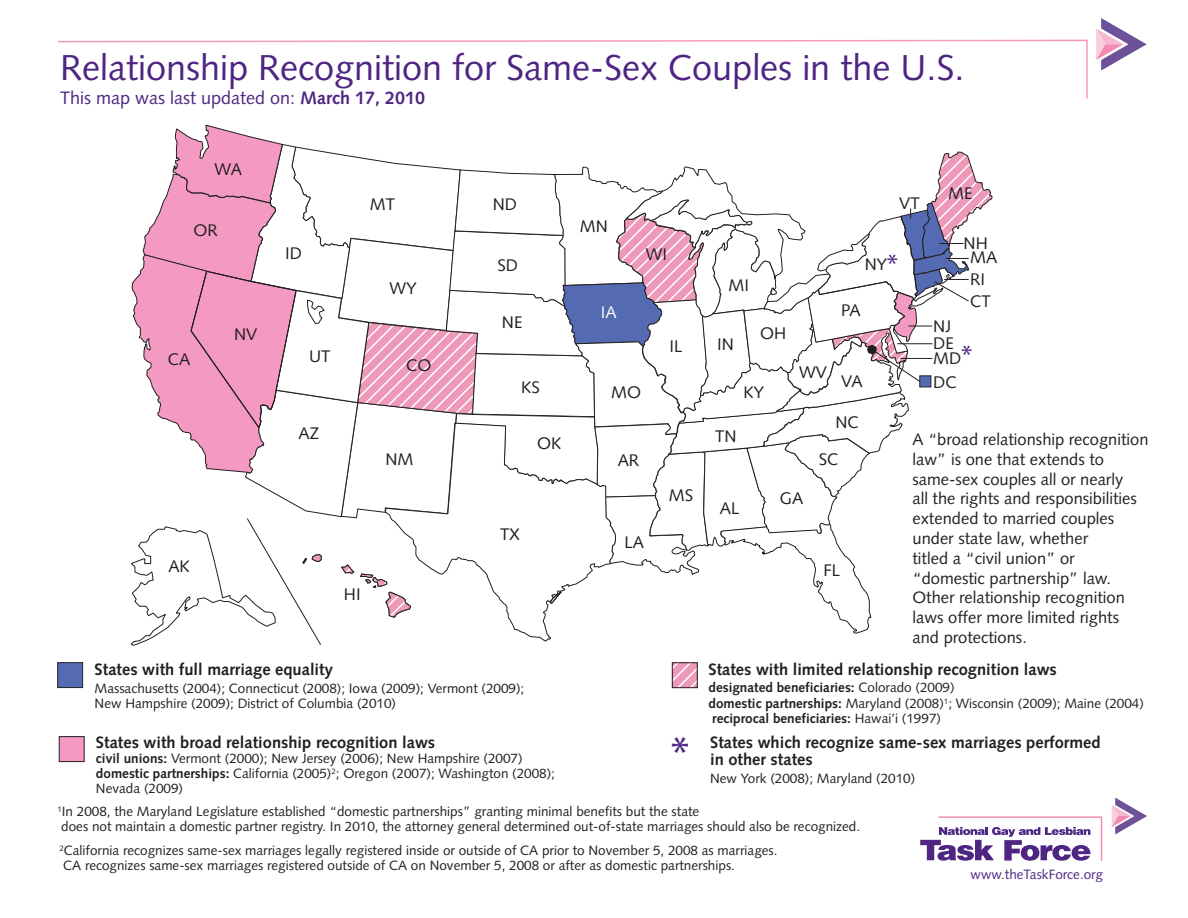
<style>
.page{position:relative;width:1188px;height:918px;background:#fff}
.page>*{position:absolute;margin:0;border:0;box-sizing:border-box;transform-origin:0 0}
.t1{font:45px "Myriad";color:#4e2582}
.t2{font:36px "Syntax";color:#4e2582}
.t3{font:27px "Myriad";color:#4e2582}
.t4{font:18px "Syntax";color:#4e2582}
.t5{font:16.8px/15px "Syntax";color:#231f20}
.t6{font:16.8px "Syntax";color:#fff}
.t7{font:16.5px/19.8px "Syntax";color:#231f20}
.t8{font:700 16.5px/16.5px "Syntax";color:#231f20}
.t9{font:13.5px/15px "Syntax";color:#231f20}
.t10{font:700 13.5px "Syntax";color:#231f20}
.t11{font:13.5px "Syntax";color:#4e2582}
.s1{font-weight:700}
.s2{font-family:"Myriad";font-size:27px;color:#4e2582}
.s3{font-weight:400}
</style>
<div class="page">
<div style="left:59px;top:736px;width:26px;height:26px;background:#f499c2;border:1px solid #231f20"></div>
<svg style="left:674px;top:664px;width:22px;height:22px"></svg>
<div style="left:672px;top:662px;width:26px;height:26px;border:1px solid #231f20"></div>
<div style="left:57px;top:662px;width:26px;height:26px;background:#546ab2;border:1px solid #231f20"></div>
<svg style="left:58px;top:39px;width:1030px;height:60px"></svg>
<svg style="left:131px;top:124px;width:862px;height:522px"></svg>
<svg style="left:920px;top:816px;width:183px;height:45px"></svg>
<svg style="left:1112px;top:798px;width:35px;height:36px"></svg>
<svg style="left:1096px;top:18px;width:51px;height:53px"></svg>
<h2 class="t2" style="left:60px;top:46px;width:906px">Relationship Recognition for Same-Sex Couples in the U.S.</h2>
<h3 class="t4" style="left:60px;top:87px;width:367px">This map was last updated on: <span class="s1">March 17, 2010</span></h3>
<p class="t5" style="left:215px;top:162px;width:29px">WA</p>
<p class="t5" style="left:370px;top:197px;width:27px">MT</p>
<p class="t5" style="left:493px;top:197px;width:26px">ND</p>
<p class="t5" style="left:899px;top:195px;width:22px">VT</p>
<p class="t5" style="left:948px;top:186px;width:26px">ME</p>
<p class="t5" style="left:194px;top:223px;width:26px">OR</p>
<p class="t5" style="left:234px;top:327px;width:25px">NV</p>
<p class="t5" style="left:285px;top:246px;width:18px">ID</p>
<p class="t5" style="left:168px;top:351px;width:24px">CA</p>
<p class="t5" style="left:309px;top:349px;width:23px">UT</p>
<p class="t5" style="left:390px;top:281px;width:29px">WY</p>
<p class="t5" style="left:406px;top:358px;width:27px">CO</p>
<p class="t5" style="left:580px;top:219px;width:29px">MN</p>
<p class="t5" style="left:497px;top:258px;width:22px">SD</p>
<p class="t5" style="left:646px;top:247px;width:23px">WI</p>
<p class="t5" style="left:729px;top:278px;width:22px">MI</p>
<h3 class="t3" style="left:887px;top:251px;width:13px">*</h3>
<p class="t5" style="left:865px;top:257px;width:24px">NY</p>
<p class="t5" style="left:964px;top:236px;width:26px">NH</p>
<p class="t5" style="left:970px;top:249px;width:29px">MA</p>
<p class="t5" style="left:970px;top:272px;width:16px">RI</p>
<p class="t5" style="left:502px;top:315px;width:22px">NE</p>
<p class="t5" style="left:521px;top:380px;width:20px">KS</p>
<p class="t6" style="left:601px;top:302px;width:17px">IA</p>
<p class="t5" style="left:611px;top:385px;width:31px">MO</p>
<p class="t5" style="left:670px;top:338px;width:15px">IL</p>
<p class="t5" style="left:717px;top:337px;width:18px">IN</p>
<p class="t5" style="left:760px;top:326px;width:28px">OH</p>
<p class="t5" style="left:744px;top:384px;width:22px">KY</p>
<p class="t5" style="left:799px;top:365px;width:30px">WV</p>
<p class="t5" style="left:841px;top:303px;width:21px">PA</p>
<p class="t5" style="left:841px;top:374px;width:23px">VA</p>
<p class="t5" style="left:970px;top:294px;width:22px">CT</p>
<p class="t5" style="left:933px;top:336px;width:41px">DE<br>MD<span class="s2">*</span></p>
<p class="t5" style="left:933px;top:319px;width:19px">NJ</p>
<p class="t5" style="left:933px;top:374px;width:25px">DC</p>
<p class="t5" style="left:168px;top:559px;width:23px">AK</p>
<p class="t5" style="left:299px;top:426px;width:22px">AZ</p>
<p class="t5" style="left:385px;top:452px;width:29px">NM</p>
<p class="t5" style="left:344px;top:587px;width:18px">HI</p>
<p class="t5" style="left:537px;top:436px;width:26px">OK</p>
<p class="t5" style="left:500px;top:526px;width:21px">TX</p>
<p class="t5" style="left:618px;top:453px;width:23px">AR</p>
<p class="t5" style="left:625px;top:535px;width:21px">LA</p>
<p class="t5" style="left:669px;top:488px;width:26px">MS</p>
<p class="t5" style="left:715px;top:428px;width:23px">TN</p>
<p class="t5" style="left:720px;top:500px;width:21px">AL</p>
<p class="t5" style="left:780px;top:491px;width:25px">GA</p>
<p class="t5" style="left:835px;top:415px;width:25px">NC</p>
<p class="t5" style="left:819px;top:452px;width:21px">SC</p>
<p class="t5" style="left:824px;top:562px;width:18px">FL</p>
<p class="t7" style="left:912px;top:429px;width:238px">A “broad relationship recognition law” is one that extends to same-sex couples all or nearly<br>all the rights and responsibilities extended to married couples under state law, whether<br>titled a “civil union” or “domestic partnership” law.<br>Other relationship recognition laws offer more limited rights and protections.</p>
<p class="t8" style="left:95px;top:662px;width:240px">States with full marriage equality</p>
<p class="t9" style="left:95px;top:681px;width:431px">Massachusetts (2004); Connecticut (2008); Iowa (2009); Vermont (2009);<br>New Hampshire (2009); District of Columbia (2010)</p>
<p class="t8" style="left:96px;top:735px;width:341px">States with broad relationship recognition laws</p>
<p class="t9" style="left:96px;top:751px;width:461px"><span class="s1">civil unions:</span> Vermont (2000); New Jersey (2006); New Hampshire (2007) <span class="s1">domestic partnerships:</span> California (2005)<sup>2</sup>; Oregon (2007); Washington (2008);<br>Nevada (2009)</p>
<h1 class="t1" style="left:671px;top:731px;width:20px">*</h1>
<p class="t8" style="left:708px;top:661px;width:350px">States with limited relationship recognition laws</p>
<p class="t9" style="left:708px;top:679px;width:437px;line-height:16.5px"><span class="s1">designated beneficiaries:</span> Colorado (2009)<br><span class="s1">domestic partnerships:</span> Maryland (2008)<sup>1</sup>; Wisconsin (2009); Maine (2004)</p>
<p class="t10" style="left:712px;top:711px;width:230px">reciprocal beneficiaries: <span class="s3">Hawai’i (1997)</span></p>
<p class="t8" style="left:710px;top:735px;width:392px">States which recognize same-sex marriages performed in other states</p>
<p class="t9" style="left:710px;top:771px;width:207px">New York (2008); Maryland (2010)</p>
<p class="t9" style="left:58px;top:804px;width:804px"><sup>1</sup>In 2008, the Maryland Legislature established “domestic partnerships” granting minimal benefits but the state<br>does not maintain a domestic partner registry. In 2010, the attorney general determined out-of-state marriages should also be recognized.</p>
<p class="t9" style="left:59px;top:843px;width:720px"><sup>2</sup>California recognizes same-sex marriages legally registered inside or outside of CA prior to November 5, 2008 as marriages.<br>CA recognizes same-sex marriages registered outside of CA on November 5, 2008 or after as domestic partnerships.</p>
<p class="t11" style="left:971px;top:866px;width:134px">www.theTaskForce.org</p>
</div>
